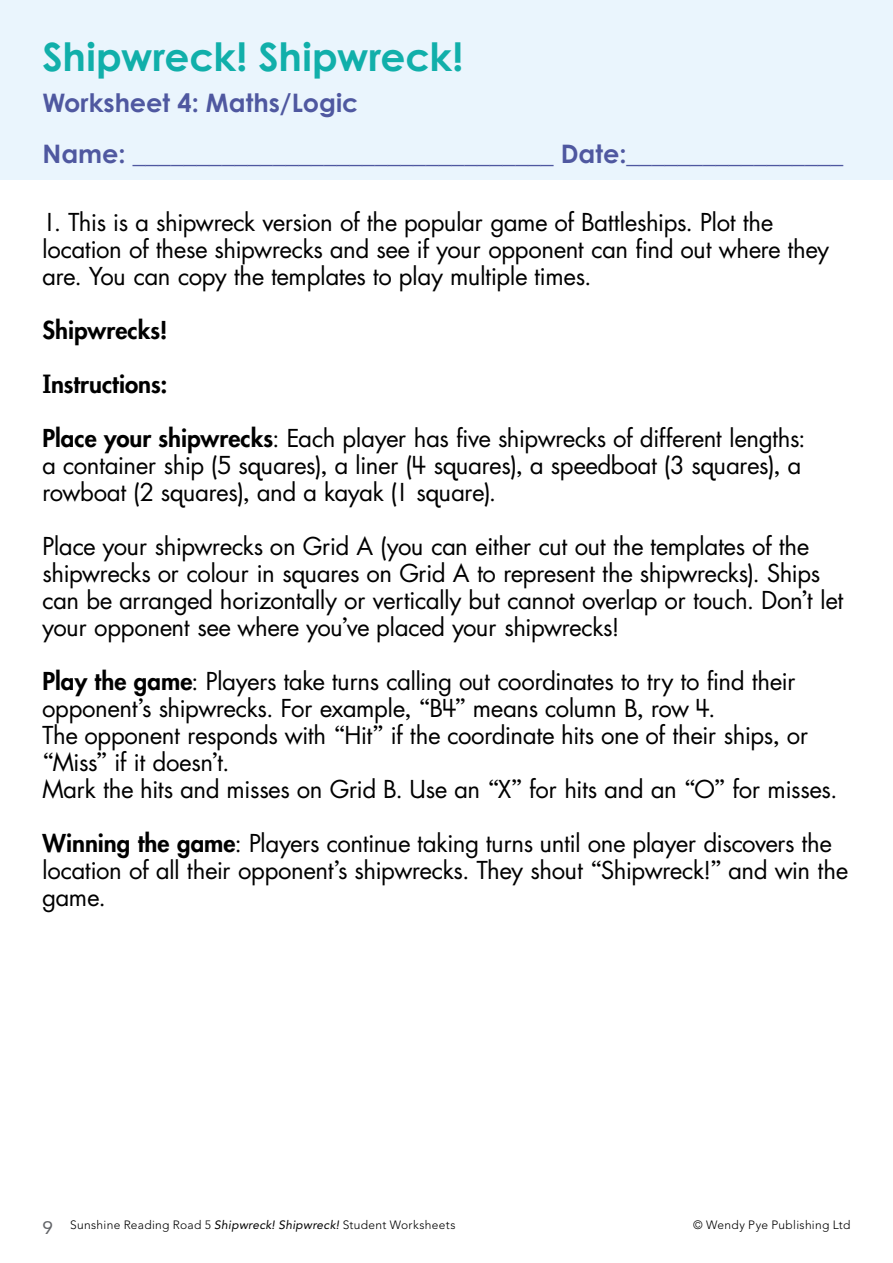
<style>
.page{position:relative;width:893px;height:1263px;background:#fff}
.page>*{position:absolute;margin:0;border:0;box-sizing:border-box;transform-origin:0 0}
.t1{font:700 39px "Century Gothic Pro";letter-spacing:-.005em;color:#11afaa}
.t2{font:700 25.5px/51px "Century Gothic Pro";color:#4f58a0}
.t3{font:24px/27px "US Asunshine";letter-spacing:-.005em;color:#000}
.t4{font:800 24px "US Asunshine";letter-spacing:.005em;color:#000}
.t5{font:300 12px "Avenir LT Std";letter-spacing:.025em;color:#000}
.s1{font-weight:800}
.s2{font-weight:400;font-size:18px;color:#636569}
.s3{font-weight:400;font-style:italic}
</style>
<div class="page">
<div style="left:0;top:0;width:893px;height:179px;background:#eaf5fd"></div>
<h1 class="t1" style="left:43px;top:33px;width:422px">Shipwreck! Shipwreck!</h1>
<p class="t2" style="left:43px;top:77px;width:802px">Worksheet 4: Maths/Logic<br>Name: _________________________________ Date:_________________</p>
<p class="t3" style="left:43px;top:208px;width:788px">1. This is a shipwreck version of the popular game of Battleships. Plot the location of these shipwrecks and see if your opponent can find out where they are. You can copy the templates to play multiple times.</p>
<p class="t4" style="left:43px;top:314px;width:127px">Shipwrecks!</p>
<p class="t4" style="left:43px;top:368px;width:126px">Instructions:</p>
<p class="t3" style="left:43px;top:424px;width:764px"><span class="s1">Place your shipwrecks</span>: Each player has five shipwrecks of different lengths: a container ship (5 squares), a liner (4 squares), a speedboat (3 squares), a rowboat (2 squares), and a kayak (1 square).</p>
<p class="t3" style="left:43px;top:532px;width:802px">Place your shipwrecks on Grid A (you can either cut out the templates of the shipwrecks or colour in squares on Grid A to represent the shipwrecks). Ships can be arranged horizontally or vertically but cannot overlap or touch. Don’t let your opponent see where you’ve placed your shipwrecks!</p>
<p class="t3" style="left:43px;top:667px;width:796px"><span class="s1">Play the game</span>: Players take turns calling out coordinates to try to find their opponent’s shipwrecks. For example, “B4” means column B, row 4.<br>The opponent responds with “Hit” if the coordinate hits one of their ships, or “Miss” if it doesn’t.<br>Mark the hits and misses on Grid B. Use an “X” for hits and an “O” for misses.</p>
<p class="t3" style="left:43px;top:829px;width:807px"><span class="s1">Winning the game</span>: Players continue taking turns until one player discovers the location of all their opponent’s shipwrecks. They shout “Shipwreck!” and win the game.</p>
<p class="t5" style="left:43px;top:1218px;width:414px"><span class="s2">9</span> Sunshine Reading Road 5 <span class="s3">Shipwreck! Shipwreck!</span> Student Worksheets</p>
<p class="t5" style="left:693px;top:1218px;width:159px">© Wendy Pye Publishing Ltd</p>
</div>
